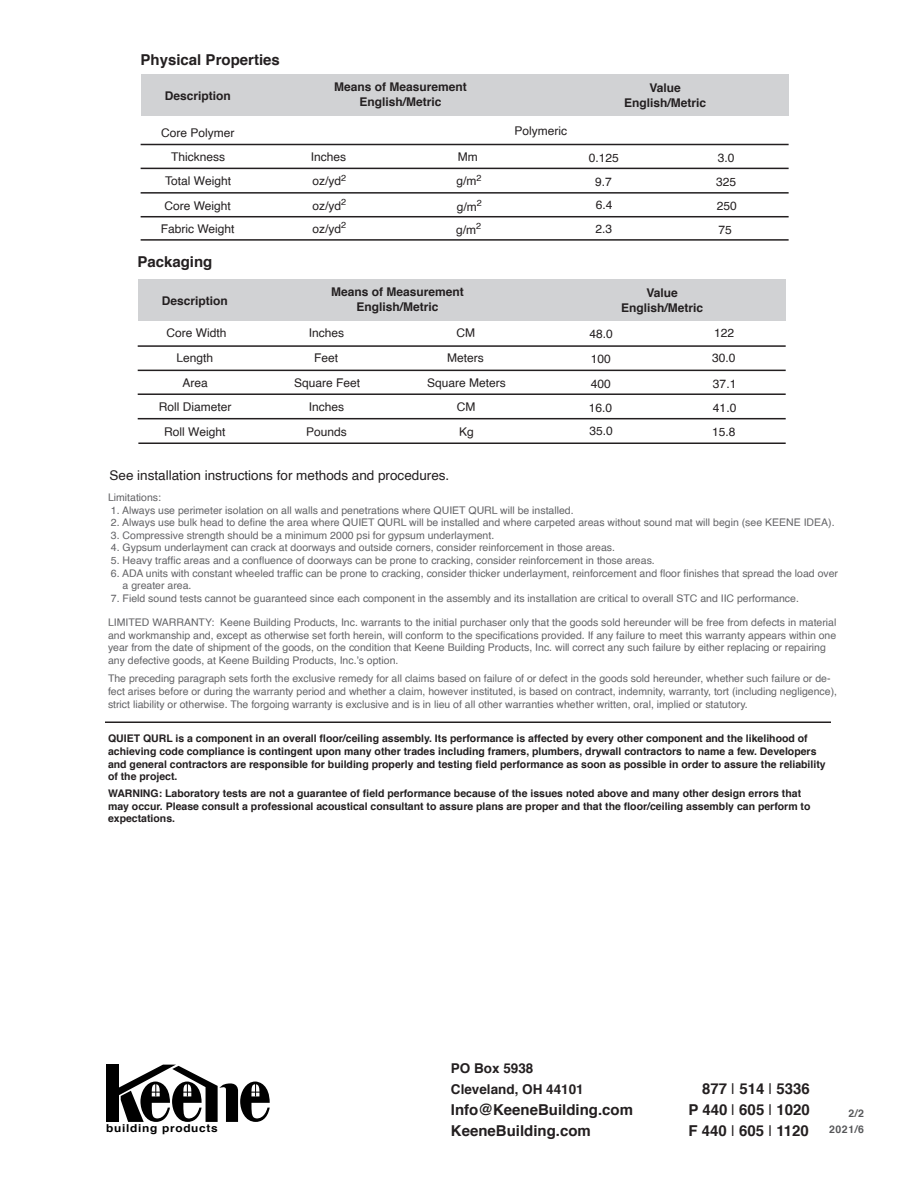
<style>
.page{position:relative;width:918px;height:1188px;background:#fff}
.page>*{position:absolute;margin:0;border:0;box-sizing:border-box;transform-origin:0 0}
.t1{font:700 15px "Helvetica";color:#231f20}
.t2{font:13.5px "Helvetica";color:#231f20}
.t3{font:700 13.5px "Helvetica";color:#231f20}
.t4{font:12px "Helvetica";color:#231f20}
.t5{font:700 12px "Helvetica";color:#231f20}
.t6{font:700 10.95px "Helvetica";letter-spacing:.06em;color:#000;scale:1.09 1}
.t7{font:10.5px/12.6px "Helvetica";color:#636366}
.t8{font:700 10.5px/12.6px "Helvetica";color:#231f20}
.t9{font:700 10.5px "Helvetica";color:#57585a}
.s1{font-weight:400}
</style>
<div class="page">
<div style="left:141px;top:74px;width:648px;height:42px;background:#d1d2d4"></div>
<hr style="left:141px;top:144px;width:648px;height:1px;background:#231f20">
<hr style="left:141px;top:192px;width:648px;height:2px;background:#231f20">
<hr style="left:141px;top:168px;width:648px;height:1px;background:#231f20">
<hr style="left:141px;top:239px;width:648px;height:2px;background:#231f20">
<hr style="left:141px;top:216px;width:648px;height:1px;background:#231f20">
<div style="left:138px;top:279px;width:648px;height:42px;background:#d1d2d4"></div>
<hr style="left:138px;top:345px;width:648px;height:2px;background:#231f20">
<hr style="left:138px;top:370px;width:648px;height:1px;background:#231f20">
<hr style="left:138px;top:418px;width:648px;height:1px;background:#231f20">
<hr style="left:138px;top:393px;width:648px;height:2px;background:#231f20">
<hr style="left:138px;top:442px;width:648px;height:2px;background:#231f20">
<div style="left:107px;top:1065px;width:12px;height:57px;background:#000"></div>
<svg style="left:119px;top:1065px;width:151px;height:57px"></svg>
<hr style="left:105px;top:722px;width:726px;height:1px;background:#231f20">
<p class="t1" style="left:141px;top:48px;width:141px">Physical Properties</p>
<p class="t5" style="left:165px;top:86px;width:68px">Description</p>
<p class="t4" style="left:161px;top:123px;width:75px">Core Polymer</p>
<p class="t4" style="left:171px;top:147px;width:56px">Thickness</p>
<p class="t5" style="left:334px;top:77px;width:134px">Means of Measurement</p>
<p class="t5" style="left:359px;top:92px;width:84px">English/Metric</p>
<p class="t4" style="left:514px;top:122px;width:54px">Polymeric</p>
<p class="t5" style="left:650px;top:78px;width:33px">Value</p>
<p class="t5" style="left:624px;top:93px;width:84px">English/Metric</p>
<p class="t4" style="left:311px;top:148px;width:37px">Inches</p>
<p class="t4" style="left:458px;top:148px;width:21px">Mm</p>
<p class="t4" style="left:589px;top:148px;width:32px">0.125</p>
<p class="t4" style="left:718px;top:148px;width:18px">3.0</p>
<p class="t4" style="left:313px;top:172px;width:35px">oz/yd<sup>2</sup></p>
<p class="t4" style="left:312px;top:197px;width:35px">oz/yd<sup>2</sup></p>
<p class="t4" style="left:457px;top:172px;width:27px">g/m<sup>2</sup></p>
<p class="t4" style="left:457px;top:197px;width:27px">g/m<sup>2</sup></p>
<p class="t4" style="left:165px;top:172px;width:67px">Total Weight</p>
<p class="t4" style="left:716px;top:173px;width:22px">325</p>
<p class="t4" style="left:164px;top:197px;width:68px">Core Weight</p>
<p class="t4" style="left:595px;top:173px;width:18px">9.7</p>
<p class="t4" style="left:596px;top:196px;width:18px">6.4</p>
<p class="t4" style="left:717px;top:197px;width:22px">250</p>
<p class="t4" style="left:161px;top:220px;width:75px">Fabric Weight</p>
<p class="t4" style="left:312px;top:219px;width:35px">oz/yd<sup>2</sup></p>
<p class="t1" style="left:137px;top:250px;width:77px">Packaging</p>
<p class="t4" style="left:456px;top:220px;width:27px">g/m<sup>2</sup></p>
<p class="t4" style="left:596px;top:220px;width:18px">2.3</p>
<p class="t4" style="left:719px;top:221px;width:15px">75</p>
<p class="t5" style="left:162px;top:291px;width:68px">Description</p>
<p class="t4" style="left:167px;top:323px;width:62px">Core Width</p>
<p class="t5" style="left:331px;top:282px;width:134px">Means of Measurement</p>
<p class="t5" style="left:357px;top:297px;width:84px">English/Metric</p>
<p class="t5" style="left:647px;top:283px;width:33px">Value</p>
<p class="t5" style="left:621px;top:298px;width:84px">English/Metric</p>
<p class="t4" style="left:309px;top:323px;width:37px">Inches</p>
<p class="t4" style="left:457px;top:323px;width:20px">CM</p>
<p class="t4" style="left:590px;top:324px;width:25px">48.0</p>
<p class="t4" style="left:714px;top:323px;width:22px">122</p>
<p class="t4" style="left:177px;top:349px;width:38px">Length</p>
<p class="t4" style="left:314px;top:348px;width:26px">Feet</p>
<p class="t4" style="left:294px;top:374px;width:68px">Square Feet</p>
<p class="t4" style="left:427px;top:374px;width:80px">Square Meters</p>
<p class="t4" style="left:447px;top:349px;width:38px">Meters</p>
<p class="t4" style="left:591px;top:349px;width:22px">100</p>
<p class="t4" style="left:591px;top:374px;width:22px">400</p>
<p class="t4" style="left:182px;top:373px;width:27px">Area</p>
<p class="t4" style="left:712px;top:349px;width:25px">30.0</p>
<p class="t4" style="left:713px;top:374px;width:25px">37.1</p>
<p class="t4" style="left:457px;top:397px;width:20px">CM</p>
<p class="t4" style="left:459px;top:423px;width:16px">Kg</p>
<p class="t4" style="left:159px;top:397px;width:74px">Roll Diameter</p>
<p class="t4" style="left:713px;top:399px;width:25px">41.0</p>
<p class="t4" style="left:164px;top:422px;width:63px">Roll Weight</p>
<p class="t4" style="left:309px;top:397px;width:37px">Inches</p>
<p class="t4" style="left:306px;top:422px;width:42px">Pounds</p>
<p class="t4" style="left:589px;top:399px;width:25px">16.0</p>
<p class="t4" style="left:590px;top:422px;width:25px">35.0</p>
<p class="t4" style="left:712px;top:423px;width:25px">15.8</p>
<p class="t2" style="left:110px;top:465px;width:341px">See installation instructions for methods and procedures.</p>
<p class="t7" style="left:108px;top:491px;width:55px">Limitations:</p>
<p class="t7" style="left:111px;top:504px;width:464px">1. Always use perimeter isolation on all walls and penetrations where QUIET QURL will be installed.</p>
<p class="t7" style="left:111px;top:517px;width:725px">2. Always use bulk head to define the area where QUIET QURL will be installed and where carpeted areas without sound mat will begin (see KEENE IDEA).</p>
<p class="t7" style="left:111px;top:529px;width:385px">3. Compressive strength should be a minimum 2000 psi for gypsum underlayment.</p>
<p class="t7" style="left:111px;top:542px;width:506px">4. Gypsum underlayment can crack at doorways and outside corners, consider reinforcement in those areas.</p>
<p class="t7" style="left:111px;top:554px;width:545px">5. Heavy traffic areas and a confluence of doorways can be prone to cracking, consider reinforcement in those areas.</p>
<p class="t7" style="left:111px;top:567px;width:729px">6. ADA units with constant wheeled traffic can be prone to cracking, consider thicker underlayment, reinforcement and floor finishes that spread the load over</p>
<p class="t7" style="left:123px;top:580px;width:70px">a greater area.</p>
<p class="t7" style="left:111px;top:592px;width:690px">7. Field sound tests cannot be guaranteed since each component in the assembly and its installation are critical to overall STC and IIC performance.</p>
<p class="t7" style="left:108px;top:616px;width:730px">LIMITED WARRANTY: Keene Building Products, Inc. warrants to the initial purchaser only that the goods sold hereunder will be free from defects in material and workmanship and, except as otherwise set forth herein, will conform to the specifications provided. If any failure to meet this warranty appears within one year from the date of shipment of the goods, on the condition that Keene Building Products, Inc. will correct any such failure by either replacing or repairing any defective goods, at Keene Building Products, Inc.’s option.</p>
<p class="t7" style="left:108px;top:673px;width:731px">The preceding paragraph sets forth the exclusive remedy for all claims based on failure of or defect in the goods sold hereunder, whether such failure or de&shy;fect arises before or during the warranty period and whether a claim, however instituted, is based on contract, indemnity, warranty, tort (including negligence), strict liability or otherwise. The forgoing warranty is exclusive and is in lieu of all other warranties whether written, oral, implied or statutory.</p>
<p class="t8" style="left:108px;top:733px;width:719px">QUIET QURL is a component in an overall floor/ceiling assembly. Its performance is affected by every other component and the likelihood of achieving code compliance is contingent upon many other trades including framers, plumbers, drywall contractors to name a few. Developers and general contractors are responsible for building properly and testing field performance as soon as possible in order to assure the reliability of the project.</p>
<p class="t8" style="left:108px;top:787px;width:695px">WARNING: Laboratory tests are not a guarantee of field performance because of the issues noted above and many other design errors that</p>
<p class="t8" style="left:108px;top:800px;width:704px">may occur. Please consult a professional acoustical consultant to assure plans are proper and that the floor/ceiling assembly can perform to expectations.</p>
<p class="t6" style="left:106px;top:1119px;width:104px">building products</p>
<p class="t3" style="left:451px;top:1057px;width:84px">PO Box 5938</p>
<p class="t3" style="left:451px;top:1078px;width:134px">Cleveland, OH 44101</p>
<p class="t1" style="left:451px;top:1097px;width:184px">Info@KeeneBuilding.com</p>
<p class="t1" style="left:451px;top:1118px;width:142px">KeeneBuilding.com</p>
<p class="t1" style="left:702px;top:1077px;width:109px">877 <span class="s1">|</span> 514 <span class="s1">|</span> 5336</p>
<p class="t1" style="left:689px;top:1098px;width:123px">P 440 <span class="s1">|</span> 605 <span class="s1">|</span> 1020</p>
<p class="t1" style="left:689px;top:1119px;width:122px">F 440 <span class="s1">|</span> 605 <span class="s1">|</span> 1120</p>
<p class="t9" style="left:848px;top:1105px;width:17px">2/2</p>
<p class="t9" style="left:829px;top:1121px;width:36px">2021/6</p>
</div>
